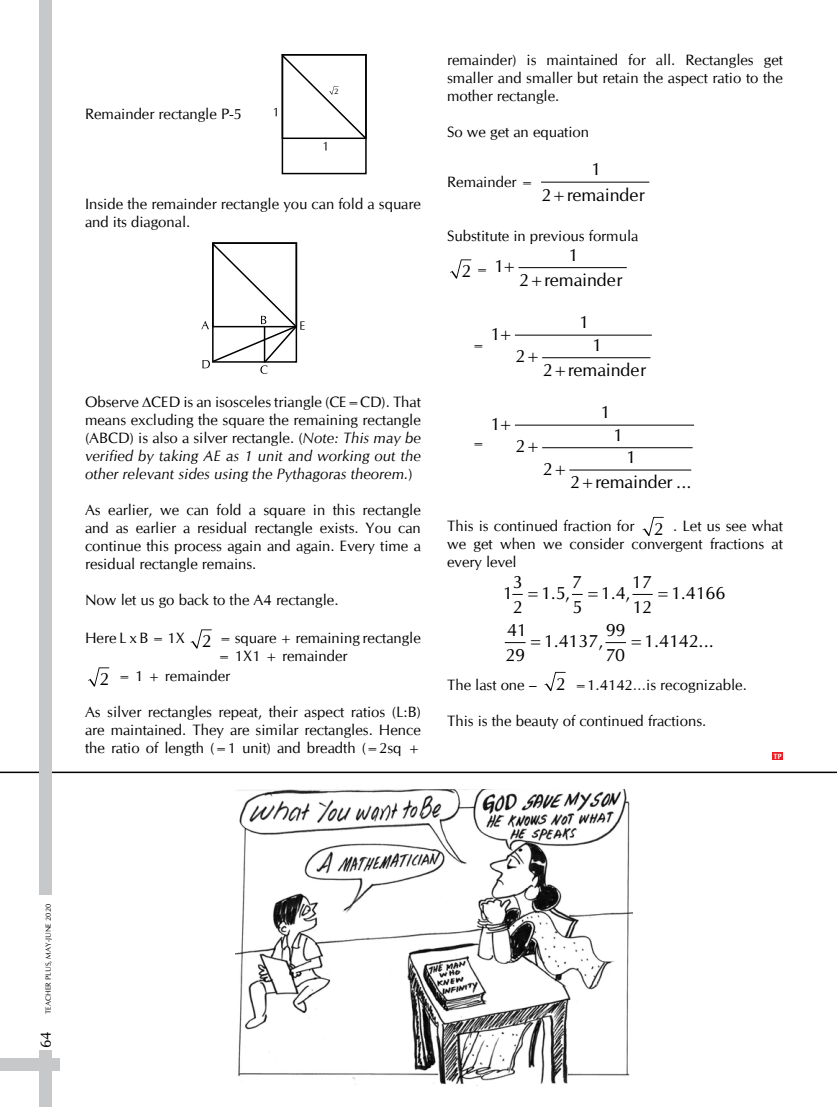
<style>
.page{position:relative;width:837px;height:1107px;background:#fff}
.page>*{position:absolute;margin:0;border:0;box-sizing:border-box;transform-origin:0 0}
.t1{font:18px/25.3px "CG Omega";letter-spacing:-.005em;color:#000}
.t2{font:15px/18px "CG Omega";color:#000;text-align:justify}
.t3{font:8.1px "CG Omega";color:#000}
.t4{font:7.5px "CG Omega";color:#000}
.t5{font:700 7.5px "CG Omega";color:#fff}
.s1{font-style:italic}
.s2{font-size:18px}
.s3{font-size:15px}
</style>
<div class="page">
<hr style="left:836px;top:0;width:1px;height:1107px;background:#355c79">
<svg style="left:191px;top:629px;width:21px;height:20px"></svg>
<svg style="left:88px;top:667px;width:21px;height:20px"></svg>
<hr style="left:541px;top:182px;width:108px;height:1px;background:#000">
<svg style="left:450px;top:259px;width:21px;height:20px"></svg>
<hr style="left:519px;top:267px;width:108px;height:1px;background:#000">
<hr style="left:542px;top:357px;width:108px;height:1px;background:#000">
<hr style="left:515px;top:335px;width:137px;height:1px;background:#000">
<hr style="left:569px;top:470px;width:122px;height:1px;background:#000">
<hr style="left:542px;top:447px;width:151px;height:1px;background:#000">
<hr style="left:515px;top:425px;width:179px;height:1px;background:#000">
<svg style="left:643px;top:517px;width:21px;height:19px"></svg>
<svg style="left:605px;top:642px;width:21px;height:1px"></svg>
<svg style="left:544px;top:672px;width:22px;height:19px"></svg>
<div style="left:772px;top:752px;width:11px;height:8px;background:#ed1d24"></div>
<div style="left:282px;top:54px;width:85px;height:120px;border:2px solid #000"></div>
<svg style="left:274px;top:54px;width:93px;height:96px"></svg>
<svg style="left:201px;top:242px;width:104px;height:132px"></svg>
<hr style="left:0;top:772px;width:837px;height:1px;background:#000">
<img style="left:235px;top:789px;width:398px;height:296px">
<div style="left:0;top:1058px;width:60px;height:13px;background:#c7c8ca"></div>
<div style="left:40px;top:1051px;width:12px;height:56px;background:#c7c8ca"></div>
<div style="left:40px;top:0;width:12px;height:894px;background:#c7c8ca"></div>
<svg style="left:512px;top:593px;width:11px;height:2px"></svg>
<svg style="left:572px;top:593px;width:11px;height:2px"></svg>
<svg style="left:632px;top:593px;width:21px;height:2px"></svg>
<svg style="left:505px;top:642px;width:21px;height:2px"></svg>
<p class="t2" style="left:85px;top:105px;width:158px">Remainder rectangle P-5</p>
<p class="t3" style="left:334px;top:86px;width:6px">2</p>
<p class="t2" style="left:85px;top:195px;width:337px">Inside the remainder rectangle you can fold a square and its diagonal.</p>
<p class="t2" style="left:85px;top:393px;width:337px">Observe ∆CED is an isosceles triangle (CE=CD). That means excluding the square the remaining rectangle (ABCD) is also a silver rectangle. (<span class="s1">Note: This may be verified by taking AE as 1 unit and working out the other relevant sides using the Pythagoras theorem.</span>)</p>
<p class="t2" style="left:85px;top:501px;width:337px">As earlier, we can fold a square in this rectangle and as earlier a residual rectangle exists. You can continue this process again and again. Every time a residual rectangle remains.</p>
<p class="t2" style="left:85px;top:591px;width:255px">Now let us go back to the A4 rectangle.</p>
<p class="t2" style="left:218px;top:629px;width:205px;text-indent:-132px">Here L x B = 1X <span class="s2">2</span> = square + remaining rectangle = 1X1 + remainder</p>
<p class="t2" style="left:99px;top:667px;width:132px"><span class="s2">2</span> = 1 + remainder</p>
<p class="t2" style="left:85px;top:703px;width:337px">As silver rectangles repeat, their aspect ratios (L:B) are maintained. They are similar rectangles. Hence the ratio of length (=1 unit) and breadth (=2sq +</p>
<p class="t2" style="left:447px;top:51px;width:337px">remainder) is maintained for all. Rectangles get smaller and smaller but retain the aspect ratio to the mother rectangle.</p>
<p class="t2" style="left:447px;top:123px;width:144px">So we get an equation</p>
<p class="t2" style="left:447px;top:173px;width:88px">Remainder =</p>
<p class="t1" style="left:542px;top:157px;width:105px;text-align:center">1<br>2 remainder</p>
<p class="t2" style="left:447px;top:227px;width:193px">Substitute in previous formula</p>
<p class="t1" style="left:461px;top:256px;width:44px">2<span class="s3">=</span>1</p>
<p class="t1" style="left:519px;top:242px;width:105px;text-align:center">1<br>2 remainder</p>
<p class="t2" style="left:472px;top:336px;width:15px">=</p>
<p class="t1" style="left:490px;top:321px;width:11px">1</p>
<p class="t1" style="left:579px;top:310px;width:11px">1</p>
<p class="t1" style="left:515px;top:344px;width:11px">2</p>
<p class="t1" style="left:543px;top:333px;width:105px;line-height:24.9px;text-align:center">1<br>2 remainder</p>
<p class="t1" style="left:600px;top:400px;width:11px">1</p>
<p class="t1" style="left:490px;top:411px;width:11px">1</p>
<p class="t1" style="left:613px;top:423px;width:11px">1</p>
<p class="t1" style="left:515px;top:434px;width:11px">2</p>
<p class="t2" style="left:472px;top:434px;width:15px">=</p>
<p class="t1" style="left:543px;top:456px;width:11px">2</p>
<p class="t1" style="left:570px;top:445px;width:123px;line-height:24.9px;text-align:center">1<br>2 remainder ...</p>
<p class="t2" style="left:447px;top:517px;width:337px">This is continued fraction for <span class="s2">2</span> . Let us see what we get when we consider convergent fractions at every level</p>
<p class="t1" style="left:503px;top:580px;width:11px">1</p>
<p class="t1" style="left:513px;top:569px;width:12px">3<br>2</p>
<p class="t1" style="left:541px;top:580px;width:26px">1 5</p>
<p class="t1" style="left:572px;top:569px;width:12px">7<br>5</p>
<p class="t1" style="left:601px;top:580px;width:26px">1 4</p>
<p class="t1" style="left:632px;top:569px;width:22px">17<br>12</p>
<p class="t1" style="left:671px;top:580px;width:56px">1 4166</p>
<p class="t1" style="left:505px;top:617px;width:23px">41<br>29</p>
<p class="t1" style="left:544px;top:629px;width:61px">1 4137,</p>
<p class="t1" style="left:605px;top:617px;width:22px">99<br>70</p>
<p class="t1" style="left:644px;top:629px;width:71px">1 4142...</p>
<p class="t1" style="left:551px;top:580px;width:21px">. ,</p>
<p class="t1" style="left:611px;top:580px;width:21px">. ,</p>
<p class="t1" style="left:681px;top:580px;width:6px">.</p>
<p class="t1" style="left:554px;top:629px;width:6px">.</p>
<p class="t1" style="left:654px;top:629px;width:6px">.</p>
<p class="t2" style="left:447px;top:676px;width:301px">The last one – <span class="s2">2</span> =1.4142…is recognizable.</p>
<p class="t2" style="left:447px;top:712px;width:261px">This is the beauty of continued fractions.</p>
<p class="t5" style="left:773px;top:752px;width:10px">TP</p>
<p class="t4" style="left:44px;top:1048px;width:145px;rotate:-90deg"><span class="s3">64</span> TEACHER PLUS, MAY-JUNE 2020</p>
</div>
